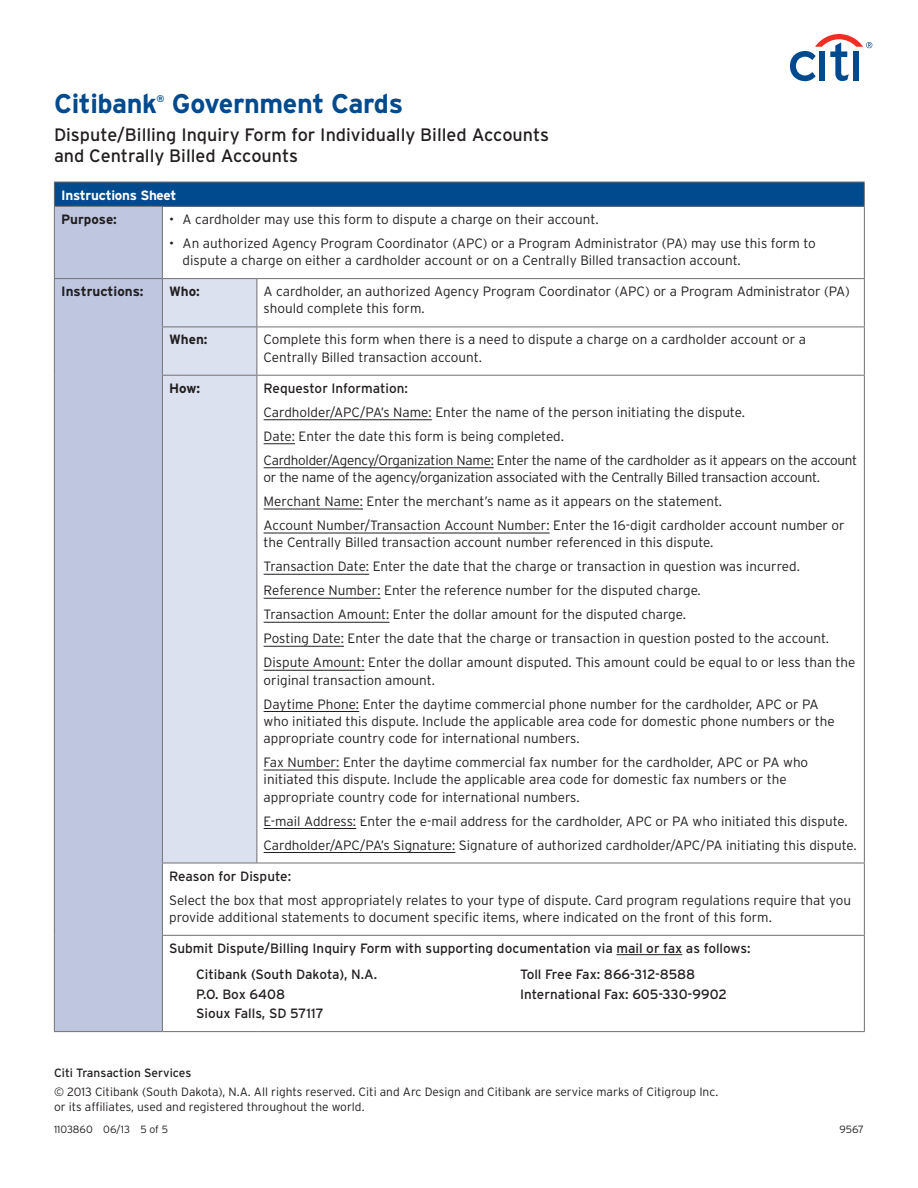
<style>
.page{position:relative;width:918px;height:1188px;background:#fff}
.page>*{position:absolute;margin:0;border:0;box-sizing:border-box;transform-origin:0 0}
.t1{font:700 27px "Interstate";letter-spacing:-.015em;color:#004a8d}
.t2{font:18px/21px "Interstate";color:#231f20}
.t3{font:300 13.5px/24px "Interstate";color:#231f20}
.t4{font:13.5px/26.2px "Interstate";color:#231f20}
.t5{font:300 13.5px/24px "Interstate";letter-spacing:-.02em;color:#231f20}
.t6{font:700 13.5px "Interstate";color:#231f20}
.t7{font:700 13.5px "Interstate";letter-spacing:-.02em;color:#fff}
.t8{font:300 12px/15px "Interstate";color:#231f20}
.t9{font:12px "Interstate";color:#231f20}
.t10{font:300 10.5px "Interstate";color:#231f20}
.t11{font:700 9.6px "Interstate";color:#004a8d}
</style>
<div class="page">
<svg style="left:790px;top:34px;width:82px;height:47px"></svg>
<div style="left:54px;top:182px;width:810px;height:24px;background:#004a8d"></div>
<div style="left:55px;top:207px;width:107px;height:824px;background:#bfc7e0"></div>
<div style="left:163px;top:279px;width:93px;height:584px;background:#dce1ef"></div>
<hr style="left:54px;top:182px;width:108px;height:1px;background:#717074">
<svg style="left:54px;top:182px;width:1px;height:24px"></svg>
<hr style="left:162px;top:182px;width:95px;height:1px;background:#717074">
<hr style="left:257px;top:182px;width:608px;height:1px;background:#717074">
<svg style="left:864px;top:182px;width:1px;height:24px"></svg>
<hr style="left:54px;top:206px;width:108px;height:1px;background:#717074">
<hr style="left:54px;top:207px;width:1px;height:71px;background:#717074">
<hr style="left:162px;top:206px;width:95px;height:1px;background:#717074">
<hr style="left:162px;top:207px;width:1px;height:71px;background:#717074">
<hr style="left:257px;top:206px;width:608px;height:1px;background:#717074">
<hr style="left:864px;top:207px;width:1px;height:71px;background:#717074">
<hr style="left:54px;top:278px;width:108px;height:1px;background:#717074">
<hr style="left:54px;top:279px;width:1px;height:48px;background:#717074">
<hr style="left:54px;top:327px;width:1px;height:48px;background:#717074">
<hr style="left:54px;top:375px;width:1px;height:488px;background:#717074">
<hr style="left:54px;top:863px;width:1px;height:72px;background:#717074">
<hr style="left:54px;top:935px;width:1px;height:96px;background:#717074">
<hr style="left:54px;top:1031px;width:108px;height:1px;background:#717074">
<hr style="left:162px;top:278px;width:95px;height:1px;background:#717074">
<hr style="left:162px;top:279px;width:1px;height:48px;background:#717074">
<hr style="left:257px;top:278px;width:608px;height:1px;background:#717074">
<hr style="left:256px;top:279px;width:1px;height:48px;background:#717074">
<hr style="left:864px;top:279px;width:1px;height:48px;background:#717074">
<hr style="left:162px;top:327px;width:95px;height:1px;background:#717074">
<hr style="left:162px;top:327px;width:1px;height:48px;background:#717074">
<hr style="left:257px;top:327px;width:608px;height:1px;background:#717074">
<hr style="left:256px;top:327px;width:1px;height:48px;background:#717074">
<hr style="left:864px;top:327px;width:1px;height:48px;background:#717074">
<hr style="left:162px;top:375px;width:95px;height:1px;background:#717074">
<hr style="left:162px;top:376px;width:1px;height:487px;background:#717074">
<hr style="left:257px;top:375px;width:608px;height:1px;background:#717074">
<hr style="left:256px;top:376px;width:1px;height:487px;background:#717074">
<hr style="left:864px;top:376px;width:1px;height:487px;background:#717074">
<hr style="left:162px;top:863px;width:95px;height:1px;background:#717074">
<hr style="left:162px;top:863px;width:1px;height:72px;background:#717074">
<hr style="left:257px;top:863px;width:608px;height:1px;background:#717074">
<hr style="left:864px;top:863px;width:1px;height:72px;background:#717074">
<hr style="left:162px;top:935px;width:95px;height:1px;background:#717074">
<hr style="left:162px;top:936px;width:1px;height:95px;background:#717074">
<hr style="left:257px;top:935px;width:608px;height:1px;background:#717074">
<hr style="left:864px;top:936px;width:1px;height:95px;background:#717074">
<hr style="left:162px;top:1031px;width:95px;height:1px;background:#717074">
<hr style="left:257px;top:1031px;width:608px;height:1px;background:#717074">
<hr style="left:264px;top:419px;width:168px;height:1px;background:#231f20">
<hr style="left:264px;top:443px;width:31px;height:1px;background:#231f20">
<hr style="left:264px;top:467px;width:230px;height:1px;background:#231f20">
<hr style="left:264px;top:509px;width:99px;height:1px;background:#231f20">
<hr style="left:264px;top:533px;width:286px;height:1px;background:#231f20">
<hr style="left:264px;top:574px;width:105px;height:1px;background:#231f20">
<hr style="left:264px;top:598px;width:117px;height:1px;background:#231f20">
<hr style="left:264px;top:622px;width:125px;height:1px;background:#231f20">
<hr style="left:264px;top:646px;width:80px;height:1px;background:#231f20">
<hr style="left:264px;top:670px;width:101px;height:1px;background:#231f20">
<hr style="left:264px;top:711px;width:95px;height:1px;background:#231f20">
<hr style="left:264px;top:770px;width:76px;height:1px;background:#231f20">
<hr style="left:264px;top:828px;width:92px;height:1px;background:#231f20">
<hr style="left:264px;top:852px;width:191px;height:1px;background:#231f20">
<hr style="left:616px;top:954px;width:66px;height:1px;background:#231f20">
<h1 class="t1" style="left:54px;top:87px;width:105px">Citibank</h1>
<p class="t11" style="left:157px;top:92px;width:10px">®</p>
<h1 class="t1" style="left:172px;top:87px;width:233px">Government Cards</h1>
<h2 class="t2" style="left:54px;top:124px;width:497px">Dispute/Billing Inquiry Form for Individually Billed Accounts and Centrally Billed Accounts</h2>
<p class="t7" style="left:61px;top:187px;width:117px">Instructions Sheet</p>
<p class="t6" style="left:61px;top:211px;width:57px">Purpose:</p>
<p class="t3" style="left:169px;top:207px;width:431px">• A cardholder may use this form to dispute a charge on their account.</p>
<p class="t3" style="left:183px;top:234px;width:635px;line-height:17.2px;text-indent:-14px">• An authorized Agency Program Coordinator (APC) or a Program Administrator (PA) may use this form to dispute a charge on either a cardholder account or on a Centrally Billed transaction account.</p>
<p class="t6" style="left:61px;top:283px;width:84px">Instructions:</p>
<p class="t6" style="left:169px;top:283px;width:32px">Who:</p>
<p class="t3" style="left:264px;top:283px;width:588px;line-height:17.2px">A cardholder, an authorized Agency Program Coordinator (APC) or a Program Administrator (PA) should complete this form.</p>
<p class="t6" style="left:169px;top:332px;width:40px">When:</p>
<p class="t3" style="left:264px;top:331px;width:544px;line-height:17.2px">Complete this form when there is a need to dispute a charge on a cardholder account or a<br>Centrally Billed transaction account.</p>
<p class="t6" style="left:169px;top:380px;width:33px">How:</p>
<p class="t4" style="left:264px;top:375px;width:146px">Requestor Information:</p>
<p class="t5" style="left:264px;top:400px;width:595px">Cardholder/APC/PA’s Name: Enter the name of the person initiating the dispute.<br>Date: Enter the date this form is being completed.<br>Cardholder/Agency/Organization Name: Enter the name of the cardholder as it appears on the account</p>
<p class="t3" style="left:264px;top:465px;width:583px">or the name of the agency/organization associated with the Centrally Billed transaction account.<br>Merchant Name: Enter the merchant’s name as it appears on the statement.<br>Account Number/Transaction Account Number: Enter the 16-digit cardholder account number or</p>
<p class="t3" style="left:264px;top:530px;width:593px">the Centrally Billed transaction account number referenced in this dispute.<br>Transaction Date: Enter the date that the charge or transaction in question was incurred.<br>Reference Number: Enter the reference number for the disputed charge.<br>Transaction Amount: Enter the dollar amount for the disputed charge.<br>Posting Date: Enter the date that the charge or transaction in question posted to the account.<br>Dispute Amount: Enter the dollar amount disputed. This amount could be equal to or less than the</p>
<p class="t3" style="left:264px;top:668px;width:557px">original transaction amount.<br>Daytime Phone: Enter the daytime commercial phone number for the cardholder, APC or PA</p>
<p class="t3" style="left:264px;top:712px;width:573px;line-height:17.2px">who initiated this dispute. Include the applicable area code for domestic phone numbers or the appropriate country code for international numbers.</p>
<p class="t3" style="left:264px;top:754px;width:546px;line-height:17.2px">Fax Number: Enter the daytime commercial fax number for the cardholder, APC or PA who initiated this dispute. Include the applicable area code for domestic fax numbers or the appropriate country code for international numbers.</p>
<p class="t3" style="left:264px;top:809px;width:595px">E-mail Address: Enter the e-mail address for the cardholder, APC or PA who initiated this dispute.<br>Cardholder/APC/PA’s Signature: Signature of authorized cardholder/APC/PA initiating this dispute.</p>
<p class="t4" style="left:169px;top:863px;width:123px">Reason for Dispute:</p>
<p class="t3" style="left:169px;top:891px;width:684px;line-height:17.2px">Select the box that most appropriately relates to your type of dispute. Card program regulations require that you provide additional statements to document specific items, where indicated on the front of this form.</p>
<p class="t4" style="left:196px;top:935px;width:556px;text-indent:-27px">Submit Dispute/Billing Inquiry Form with supporting documentation via mail or fax as follows:<br>Citibank (South Dakota), N.A.</p>
<p class="t4" style="left:520px;top:961px;width:177px">Toll Free Fax: 866-312-8588</p>
<p class="t4" style="left:196px;top:981px;width:91px">P.O. Box 6408</p>
<p class="t4" style="left:520px;top:981px;width:208px">International Fax: 605-330-9902</p>
<p class="t4" style="left:196px;top:1000px;width:129px">Sioux Falls, SD 57117</p>
<p class="t9" style="left:54px;top:1066px;width:139px">Citi Transaction Services</p>
<p class="t8" style="left:54px;top:1084px;width:666px">© 2013 Citibank (South Dakota), N.A. All rights reserved. Citi and Arc Design and Citibank are service marks of Citigroup Inc. or its affiliates, used and registered throughout the world.</p>
<p class="t10" style="left:54px;top:1123px;width:116px">1103860 06/13 5 of 5</p>
<p class="t10" style="left:839px;top:1123px;width:26px">9567</p>
</div>
